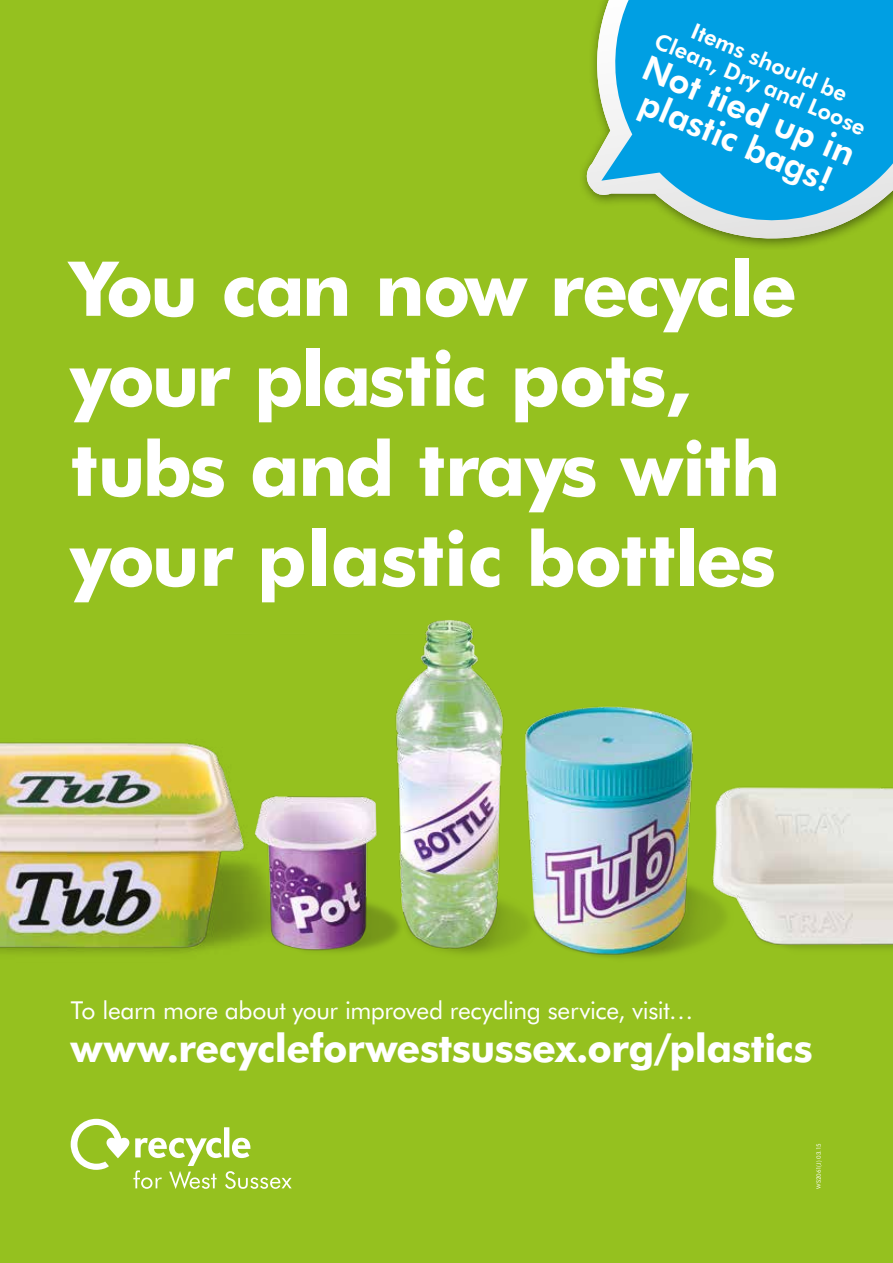
<style>
.page{position:relative;width:893px;height:1263px;background:#95c11f}
.page>*{position:absolute;margin:0;border:0;box-sizing:border-box;transform-origin:0 0}
.t1{font:700 75.75px/90px "Futura BT";letter-spacing:-.02em;color:#fff}
.t2{font:700 39.15px "Futura BT";letter-spacing:-.01em;color:#fff}
.t3{font:800 34.5px/33.2px "Futura BT";color:#fff;text-align:center}
.t4{font:24.75px "Futura BT";letter-spacing:-.015em;color:#fff}
.t5{font:800 22.05px/23.4px "Futura BT";color:#fff;text-align:center}
.t6{font:6px "Futura BT";letter-spacing:.005em;color:#fff}
</style>
<div class="page">
<img style="left:0;top:742px;width:217px;height:211px">
<img style="left:217px;top:755px;width:146px;height:197px">
<img style="left:363px;top:620px;width:132px;height:334px">
<img style="left:495px;top:697px;width:195px;height:261px">
<img style="left:690px;top:729px;width:203px;height:220px">
<svg style="left:71px;top:1119px;width:221px;height:70px"></svg>
<svg style="left:585px;top:11px;width:245px;height:236px"></svg>
<svg style="left:601px;top:0;width:292px;height:238px;background:#29aad2"></svg>
<p class="t5" style="left:670px;top:7px;width:229px;rotate:23deg">Items should be<br>Clean, Dry and Loose</p>
<p class="t3" style="left:651px;top:50px;width:229px;rotate:23deg">Not tied up in plastic bags!</p>
<p class="t1" style="left:71px;top:243px;width:728px">You can now recycle your plastic pots, tubs and trays with your plastic bottles</p>
<p class="t4" style="left:71px;top:995px;width:624px">To learn more about your improved recycling service, visit…</p>
<p class="t2" style="left:71px;top:1024px;width:743px">www.recycleforwestsussex.org/plastics</p>
<p class="t6" style="left:815px;top:1189px;width:47px;rotate:-90deg">WS2061(J) 03.15</p>
</div>
